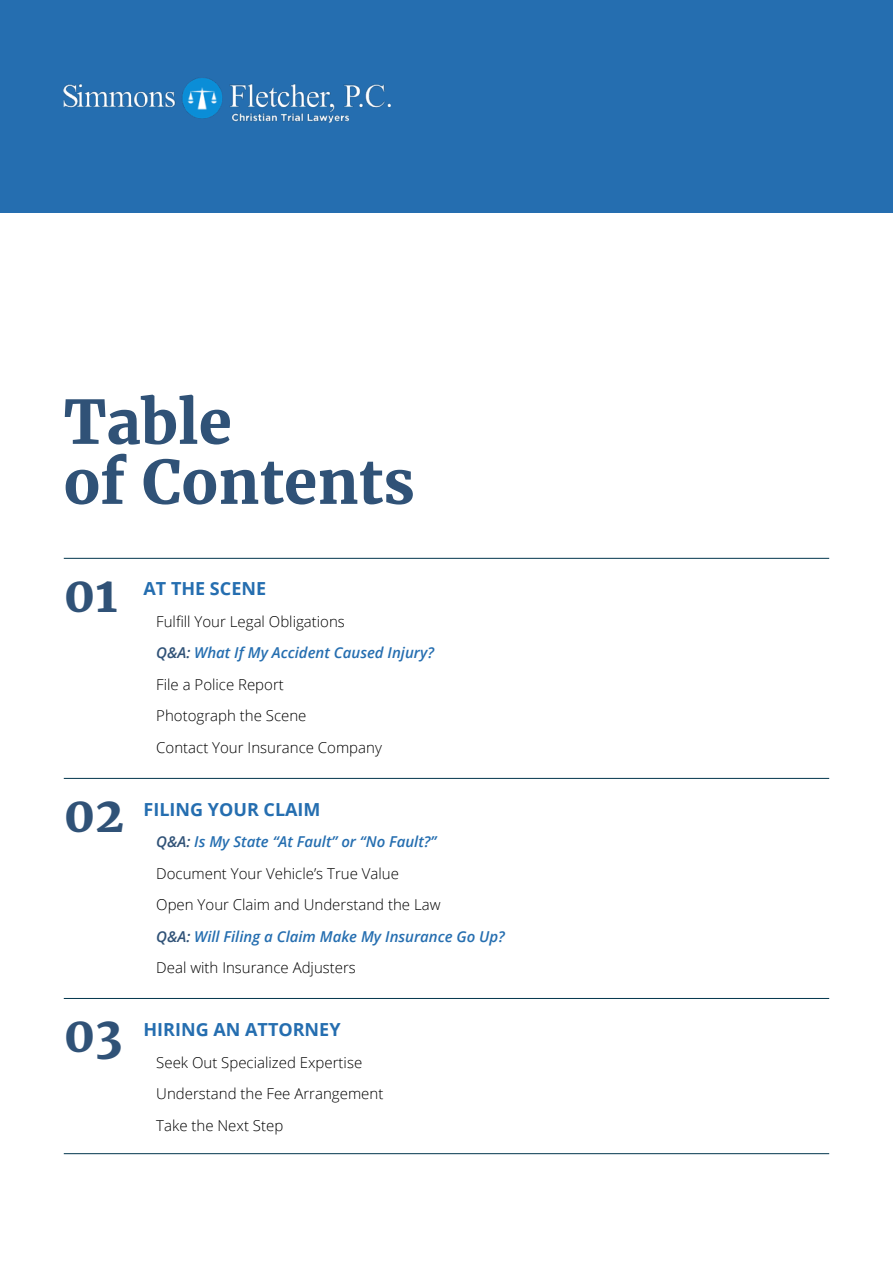
<style>
.page{position:relative;width:893px;height:1263px;background:#fff}
.page>*{position:absolute;margin:0;border:0;box-sizing:border-box;transform-origin:0 0}
.t1{font:700 60px/60px "Merriweather";color:#305277}
.t2{font:700 48px "Merriweather";color:#305277}
.t3{font:700 18px "Open Sans";color:#256eb0}
.t4{font:300 15px/31.5px "Open Sans";color:#000}
.s1{font-weight:600;font-style:italic;color:#305277}
.s2{font-weight:600;font-style:italic;color:#256eb0}
</style>
<div class="page">
<div style="left:0;top:0;width:893px;height:213px;background:#256eb0"></div>
<img style="left:64px;top:78px;width:327px;height:44px">
<hr style="left:64px;top:778px;width:765px;height:1px;background:#00354c">
<hr style="left:64px;top:558px;width:765px;height:1px;background:#00354c">
<hr style="left:64px;top:998px;width:765px;height:1px;background:#00354c">
<hr style="left:64px;top:1153px;width:765px;height:1px;background:#00354c">
<h1 class="t1" style="left:64px;top:393px;width:353px">Table<br>of Contents</h1>
<h2 class="t2" style="left:64px;top:564px;width:55px">01</h2>
<p class="t3" style="left:144px;top:576px;width:124px">AT THE SCENE</p>
<p class="t4" style="left:156px;top:605px;width:279px">Fulfill Your Legal Obligations<br><span class="s1">Q&amp;A:</span> <span class="s2">What If My Accident Caused Injury?<br></span>File a Police Report<br>Photograph the Scene<br>Contact Your Insurance Company</p>
<h2 class="t2" style="left:64px;top:785px;width:62px">02</h2>
<p class="t3" style="left:144px;top:796px;width:179px">FILING YOUR CLAIM</p>
<p class="t4" style="left:156px;top:826px;width:350px"><span class="s1">Q&amp;A:</span> <span class="s2">Is My State “At Fault” or “No Fault?” </span>Document Your Vehicle’s True Value<br>Open Your Claim and Understand the Law<br><span class="s1">Q&amp;A:</span> <span class="s2">Will Filing a Claim Make My Insurance Go Up?<br></span>Deal with Insurance Adjusters</p>
<h2 class="t2" style="left:64px;top:1005px;width:60px">03</h2>
<p class="t3" style="left:144px;top:1017px;width:199px">HIRING AN ATTORNEY</p>
<p class="t4" style="left:156px;top:1046px;width:229px">Seek Out Specialized Expertise<br>Understand the Fee Arrangement<br>Take the Next Step</p>
</div>
